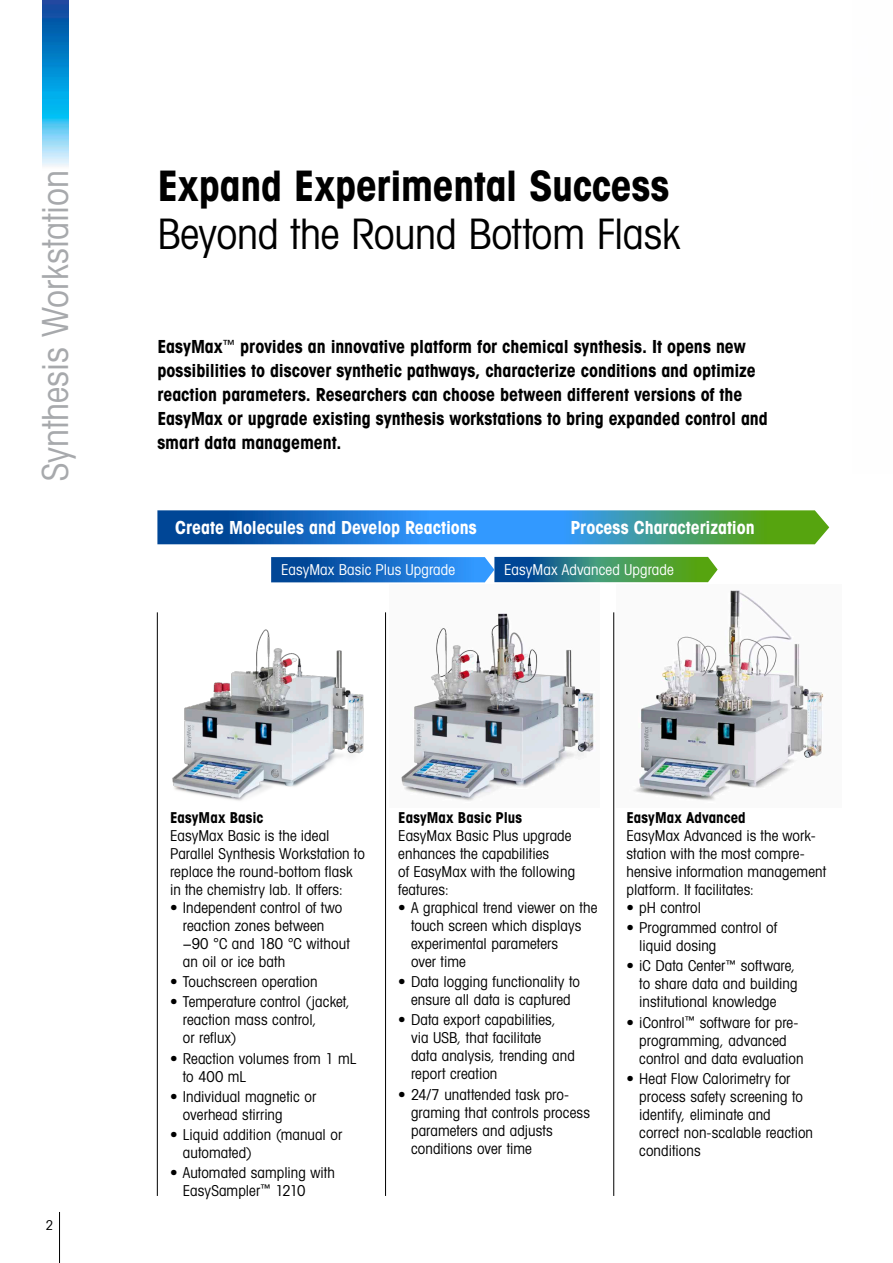
<style>
.page{position:relative;width:893px;height:1263px;background:#fff}
.page>*{position:absolute;margin:0;border:0;box-sizing:border-box;transform-origin:0 0}
.t1{font:42px "Avant Gardefor MT Bd";letter-spacing:-.01em;color:#000}
.t2{font:42px "Avant Gardefor MT Bk";letter-spacing:-.005em;color:#000}
.t3{font:36px "Avant Gardefor MT Bk";color:#a7a9ac}
.t4{font:18px/24px "Avant Gardefor MT Bd";letter-spacing:-.005em;color:#000}
.t5{font:18px "Avant Gardefor MT Bd";letter-spacing:-.005em;color:#fff}
.t6{font:15px/18px "Avant Gardefor MT Bk";letter-spacing:.005em;color:#000}
.t7{font:15px "Avant Gardefor MT Bk";letter-spacing:.005em;color:#fff}
.t8{font:15px "Avant Gardefor MT Bd";letter-spacing:.005em;color:#000}
.t9{font:13.5px "Avant Gardefor MT Bk";color:#000}
.s1{font-family:"Avant Garde Com";font-stretch:condensed}
</style>
<div class="page">
<hr style="left:59px;top:1212px;width:1px;height:51px;background:#000">
<img style="left:43px;top:0;width:25px;height:167px">
<svg style="left:157px;top:510px;width:672px;height:34px;background:#3288ac"></svg>
<svg style="left:271px;top:557px;width:447px;height:25px;background:#2b7b97"></svg>
<img style="left:172px;top:629px;width:192px;height:172px">
<img style="left:401px;top:613px;width:194px;height:188px">
<img style="left:633px;top:590px;width:191px;height:211px">
<hr style="left:385px;top:612px;width:1px;height:584px;background:#000">
<hr style="left:613px;top:612px;width:1px;height:584px;background:#000">
<hr style="left:157px;top:612px;width:1px;height:584px;background:#000">
<h2 class="t3" style="left:33px;top:481px;width:313px;rotate:-90deg">Synthesis Workstation</h2>
<h1 class="t1" style="left:157px;top:158px;width:513px">Expand Experimental Success</h1>
<h1 class="t2" style="left:157px;top:207px;width:525px">Beyond the Round Bottom Flask</h1>
<p class="t4" style="left:157px;top:334px;width:612px">EasyMax<sup>™</sup> provides an innovative platform for chemical synthesis. It opens new possibilities to discover synthetic pathways, characterize conditions and optimize reaction parameters. Researchers can choose between different versions of the EasyMax or upgrade existing synthesis workstations to bring expanded control and smart data management.</p>
<p class="t5" style="left:175px;top:516px;width:303px">Create Molecules and Develop Reactions</p>
<p class="t5" style="left:571px;top:516px;width:186px">Process Characterization</p>
<p class="t7" style="left:281px;top:560px;width:176px">EasyMax Basic Plus Upgrade</p>
<p class="t7" style="left:504px;top:560px;width:171px">EasyMax Advanced Upgrade</p>
<p class="t9" style="left:46px;top:1217px;width:9px">2</p>
<p class="t8" style="left:170px;top:808px;width:95px">EasyMax Basic</p>
<p class="t6" style="left:170px;top:826px;width:196px">EasyMax Basic is the ideal<br>Parallel Synthesis Workstation to replace the round-bottom flask in the chemistry lab. It offers:</p>
<p class="t6" style="left:183px;top:898px;width:168px;text-indent:-13px"><span class="s1">•</span> Independent control of two reaction zones between −90 °C and 180 °C without an oil or ice bath</p>
<p class="t6" style="left:170px;top:972px;width:149px"><span class="s1">•</span> Touchscreen operation</p>
<p class="t6" style="left:183px;top:993px;width:169px;text-indent:-13px"><span class="s1">•</span> Temperature control (jacket, reaction mass control,<br>or reflux)</p>
<p class="t6" style="left:183px;top:1049px;width:175px;text-indent:-13px"><span class="s1">•</span> Reaction volumes from 1 mL to 400 mL</p>
<p class="t6" style="left:183px;top:1087px;width:135px;text-indent:-13px"><span class="s1">•</span> Individual magnetic or overhead stirring</p>
<p class="t6" style="left:183px;top:1125px;width:161px;text-indent:-13px"><span class="s1">•</span> Liquid addition (manual or automated)</p>
<p class="t6" style="left:183px;top:1163px;width:154px;text-indent:-13px"><span class="s1">•</span> Automated sampling with<br>EasySampler<sup>™</sup> 1210</p>
<p class="t8" style="left:398px;top:808px;width:125px">EasyMax Basic Plus</p>
<p class="t6" style="left:398px;top:826px;width:178px">EasyMax Basic Plus upgrade enhances the capabilities<br>of EasyMax with the following features:</p>
<p class="t6" style="left:411px;top:898px;width:188px;text-indent:-13px"><span class="s1">•</span> A graphical trend viewer on the touch screen which displays experimental parameters<br>over time</p>
<p class="t6" style="left:398px;top:972px;width:183px;text-align:center"><span class="s1">•</span> Data logging functionality to ensure all data is captured</p>
<p class="t6" style="left:411px;top:1011px;width:165px;text-indent:-13px"><span class="s1">•</span> Data export capabilities, via USB, that facilitate<br>data analysis, trending and report creation</p>
<p class="t6" style="left:411px;top:1085px;width:181px;text-indent:-13px"><span class="s1">•</span> 24/7 unattended task pro&shy;graming that controls process parameters and adjusts conditions over time</p>
<p class="t8" style="left:626px;top:808px;width:121px">EasyMax Advanced</p>
<p class="t6" style="left:626px;top:826px;width:201px">EasyMax Advanced is the work&shy;station with the most compre&shy;hensive information management platform. It facilitates:</p>
<p class="t6" style="left:626px;top:898px;width:76px"><span class="s1">•</span> pH control</p>
<p class="t6" style="left:639px;top:918px;width:139px;text-indent:-13px"><span class="s1">•</span> Programmed control of liquid dosing</p>
<p class="t6" style="left:639px;top:957px;width:160px;text-indent:-13px"><span class="s1">•</span> iC Data Center<sup>™</sup> software, to share data and building institutional knowledge</p>
<p class="t6" style="left:639px;top:1013px;width:166px;text-indent:-13px"><span class="s1">•</span> iControl<sup>™</sup> software for pre&shy;programming, advanced control and data evaluation</p>
<p class="t6" style="left:639px;top:1069px;width:175px;text-indent:-13px"><span class="s1">•</span> Heat Flow Calorimetry for process safety screening to identify, eliminate and correct non-scalable reaction conditions</p>
</div>
